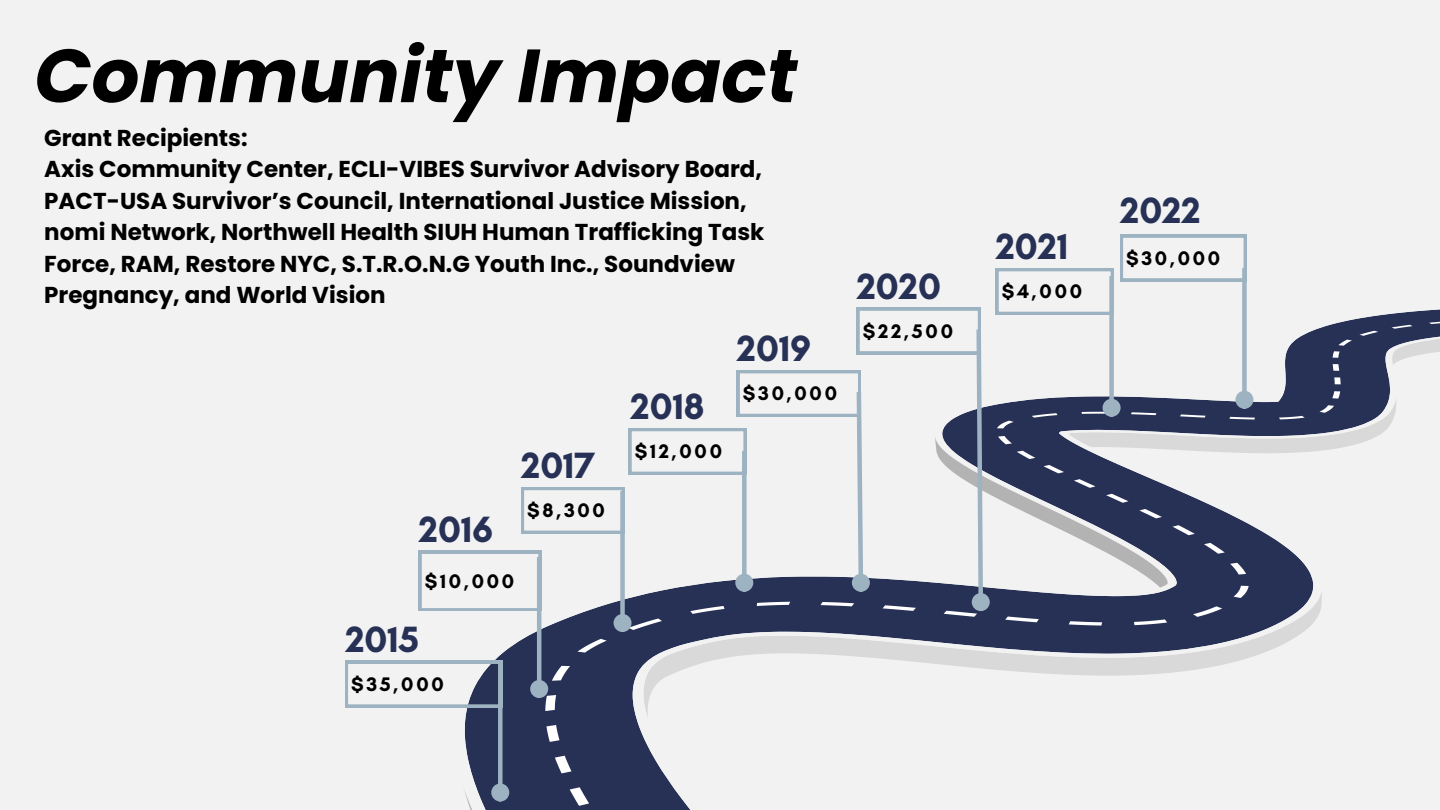
<style>
.page{position:relative;width:1440px;height:810px;background:#f2f2f2}
.page>*{position:absolute;margin:0;border:0;box-sizing:border-box;transform-origin:0 0}
.t1{font:italic 700 75.1px "Poppins";color:#000}
.t2{font:700 37.2px "Glacial Indifference";color:#273156}
.t3{font:700 23px/31.5px "Poppins";color:#000}
.t4{font:700 20px "Glacial Indifference";letter-spacing:.14em;color:#000}
</style>
<div class="page">
<svg style="left:345px;top:661px;width:107px;height:46px"></svg>
<svg style="left:996px;top:268px;width:117px;height:36px"></svg>
<div style="left:1109px;top:276px;width:5px;height:124px;background:#9db3c1"></div>
<svg style="left:1120px;top:235px;width:127px;height:46px"></svg>
<div style="left:1242px;top:268px;width:5px;height:124px;background:#9db3c1"></div>
<img style="left:452px;top:304px;width:988px;height:506px">
<p class="t1" style="left:34px;top:23px;width:764px">Community Impact</p>
<p class="t3" style="left:44px;top:122px;width:205px">Grant Recipients:</p>
<p class="t3" style="left:44px;top:154px;width:722px">Axis Community Center, ECLI-VIBES Survivor Advisory Board, PACT-USA Survivor’s Council, International Justice Mission, nomi Network, Northwell Health SIUH Human Trafficking Task Force, RAM, Restore NYC, S.T.R.O.N.G Youth Inc., Soundview Pregnancy, and World Vision</p>
<p class="t2" style="left:737px;top:326px;width:76px">2019</p>
<p class="t4" style="left:743px;top:381px;width:96px">$30,000</p>
<p class="t2" style="left:631px;top:384px;width:75px">2018</p>
<p class="t2" style="left:419px;top:506px;width:76px">2016</p>
<p class="t2" style="left:521px;top:443px;width:75px">2017</p>
<p class="t4" style="left:527px;top:498px;width:79px">$8,300</p>
<p class="t4" style="left:425px;top:569px;width:91px">$10,000</p>
<p class="t2" style="left:345px;top:616px;width:75px">2015</p>
<p class="t4" style="left:351px;top:672px;width:94px">$35,000</p>
<p class="t4" style="left:635px;top:439px;width:89px">$12,000</p>
<p class="t2" style="left:857px;top:263px;width:86px">2020</p>
<p class="t4" style="left:863px;top:319px;width:92px">$22,500</p>
<p class="t2" style="left:996px;top:223px;width:74px">2021</p>
<p class="t4" style="left:1002px;top:279px;width:82px">$4,000</p>
<p class="t2" style="left:1120px;top:187px;width:82px">2022</p>
<p class="t4" style="left:1126px;top:246px;width:96px">$30,000</p>
</div>
